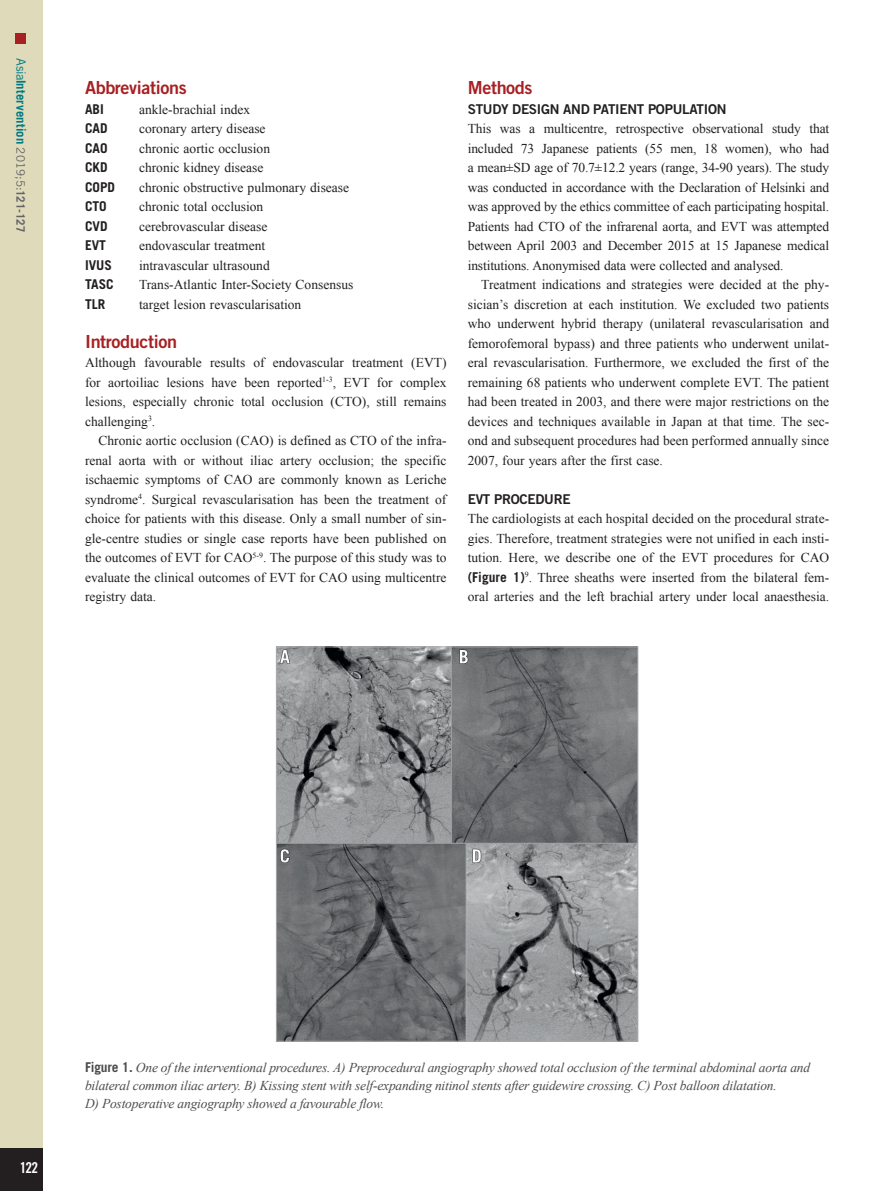
<style>
.page{position:relative;width:893px;height:1191px;background:#fff}
.page>*{position:absolute;margin:0;border:0;box-sizing:border-box;transform-origin:0 0}
.intertitre1{font:18px "Trade Gothic LT Std Bd 2";letter-spacing:-.02em;color:#a72023}
.t1{font:15px "Trade Gothic LT Std Bd Cn 20";color:#fff}
.text_1er_paragraph{font:13.5px/19.5px "Times New Roman";color:#231f20;text-align:justify}
.text_paragraph{font:13.5px/19.5px "Times New Roman";color:#231f20;text-align:justify}
.figure_legende{font:italic 13.5px/18px "Times New Roman";letter-spacing:-.015em;color:#4b4c4d}
.intertitre2{font:13.5px "Trade Gothic LT Std Bd 2";letter-spacing:-.02em;color:#231f20}
.text_1er_paragraph-2{font:700 13.5px "Trade Gothic LT Std";color:#231f20}
.t2{font:700 12.75px "Trade Gothic LT Std";letter-spacing:.005em;color:#007a84}
.s1{font-weight:400}
.s2{font-weight:400;font-size:11.7px;color:#636366}
.s3{font-size:11.7px;color:#636366}
.s4{font-family:"Trade Gothic LT Std";font-weight:700}
.s5{font-family:"Trade Gothic LT Std";font-weight:700;font-style:normal}
</style>
<div class="page">
<div style="left:0;top:0;width:43px;height:1191px;background:#dedaba"></div>
<div style="left:0;top:1148px;width:43px;height:43px;background:#231f20"></div>
<div style="left:16px;top:34px;width:10px;height:10px;background:#a72023"></div>
<img style="left:278px;top:648px;width:358px;height:391px">
<div style="left:276px;top:646px;width:362px;height:395px;border:1px solid #a8a9ad"></div>
<p class="t2" style="left:29px;top:58px;width:176px;rotate:90deg"><span class="s1">Asia</span>Intervention <span class="s2">2019;5:</span><span class="s3">121-127</span></p>
<p class="intertitre1" style="left:85px;top:77px;width:103px">Abbreviations</p>
<p class="text_1er_paragraph-2" style="left:85px;top:101px;width:20px">ABI</p>
<p class="text_1er_paragraph" style="left:139px;top:99px;width:113px">ankle-brachial index</p>
<p class="text_1er_paragraph-2" style="left:85px;top:120px;width:24px">CAD</p>
<p class="text_1er_paragraph" style="left:139px;top:119px;width:128px">coronary artery disease</p>
<p class="text_1er_paragraph-2" style="left:85px;top:140px;width:24px">CAO</p>
<p class="text_1er_paragraph" style="left:139px;top:138px;width:133px">chronic aortic occlusion</p>
<p class="text_1er_paragraph-2" style="left:85px;top:159px;width:24px">CKD</p>
<p class="text_1er_paragraph" style="left:139px;top:158px;width:126px">chronic kidney disease</p>
<p class="text_1er_paragraph-2" style="left:85px;top:179px;width:32px">COPD</p>
<p class="text_1er_paragraph" style="left:139px;top:177px;width:212px">chronic obstructive pulmonary disease</p>
<p class="text_1er_paragraph-2" style="left:85px;top:198px;width:23px">CTO</p>
<p class="text_1er_paragraph" style="left:139px;top:197px;width:126px">chronic total occlusion</p>
<p class="text_1er_paragraph-2" style="left:85px;top:218px;width:24px">CVD</p>
<p class="text_1er_paragraph" style="left:139px;top:216px;width:130px">cerebrovascular disease</p>
<p class="text_1er_paragraph-2" style="left:85px;top:237px;width:23px">EVT</p>
<p class="text_1er_paragraph" style="left:139px;top:236px;width:128px">endovascular treatment</p>
<p class="text_1er_paragraph-2" style="left:85px;top:257px;width:29px">IVUS</p>
<p class="text_1er_paragraph" style="left:139px;top:255px;width:132px">intravascular ultrasound</p>
<p class="text_1er_paragraph-2" style="left:85px;top:276px;width:30px">TASC</p>
<p class="text_1er_paragraph" style="left:139px;top:275px;width:216px">Trans-Atlantic Inter-Society Consensus</p>
<p class="text_1er_paragraph-2" style="left:85px;top:296px;width:22px">TLR</p>
<p class="text_1er_paragraph" style="left:139px;top:294px;width:164px">target lesion revascularisation</p>
<p class="intertitre1" style="left:85px;top:330px;width:94px">Introduction</p>
<p class="text_1er_paragraph" style="left:85px;top:353px;width:363px">Although favourable results of endovascular treatment (EVT) for aortoiliac lesions have been reported<sup>1-3</sup>, EVT for complex lesions, especially chronic total occlusion (CTO), still remains challenging<sup>3</sup>.</p>
<p class="text_paragraph" style="left:85px;top:431px;width:363px;text-indent:14px">Chronic aortic occlusion (CAO) is defined as CTO of the infra&shy;renal aorta with or without iliac artery occlusion; the specific ischaemic symptoms of CAO are commonly known as Leriche syndrome<sup>4</sup>. Surgical revascularisation has been the treatment of choice for patients with this disease. Only a small number of sin&shy;gle-centre studies or single case reports have been published on the outcomes of EVT for CAO<sup>5-9</sup>. The purpose of this study was to evaluate the clinical outcomes of EVT for CAO using multicentre registry data.</p>
<p class="intertitre1" style="left:468px;top:77px;width:66px">Methods</p>
<p class="intertitre2" style="left:468px;top:101px;width:260px">STUDY DESIGN AND PATIENT POPULATION</p>
<p class="text_1er_paragraph" style="left:468px;top:119px;width:363px">This was a multicentre, retrospective observational study that included 73 Japanese patients (55 men, 18 women), who had a mean±SD age of 70.7±12.2 years (range, 34-90 years). The study was conducted in accordance with the Declaration of Helsinki and was approved by the ethics committee of each participating hospital.<br>Patients had CTO of the infrarenal aorta, and EVT was attempted between April 2003 and December 2015 at 15 Japanese medical institutions. Anonymised data were collected and analysed.</p>
<p class="text_paragraph" style="left:468px;top:275px;width:363px;text-indent:14px">Treatment indications and strategies were decided at the phy&shy;sician’s discretion at each institution. We excluded two patients who underwent hybrid therapy (unilateral revascularisation and femorofemoral bypass) and three patients who underwent unilat&shy;eral revascularisation. Furthermore, we excluded the first of the remaining 68 patients who underwent complete EVT. The patient had been treated in 2003, and there were major restrictions on the devices and techniques available in Japan at that time. The sec&shy;ond and subsequent procedures had been performed annually since 2007, four years after the first case.</p>
<p class="intertitre2" style="left:468px;top:490px;width:104px">EVT PROCEDURE</p>
<p class="text_1er_paragraph" style="left:468px;top:509px;width:363px">The cardiologists at each hospital decided on the procedural strate&shy;gies. Therefore, treatment strategies were not unified in each insti&shy;tution. Here, we describe one of the EVT procedures for CAO <span class="s4">(Figure 1)</span><sup>9</sup>. Three sheaths were inserted from the bilateral fem&shy;oral arteries and the left brachial artery under local anaesthesia.</p>
<p class="t1" style="left:20px;top:1158px;width:20px">122</p>
<p class="figure_legende" style="left:85px;top:1058px;width:727px"><span class="s5">Figure 1.</span> One of the interventional procedures. A) Preprocedural angiography showed total occlusion of the terminal abdominal aorta and bilateral common iliac artery. B) Kissing stent with self-expanding nitinol stents after guidewire crossing. C) Post balloon dilatation.<br>D) Postoperative angiography showed a favourable flow.</p>
</div>
